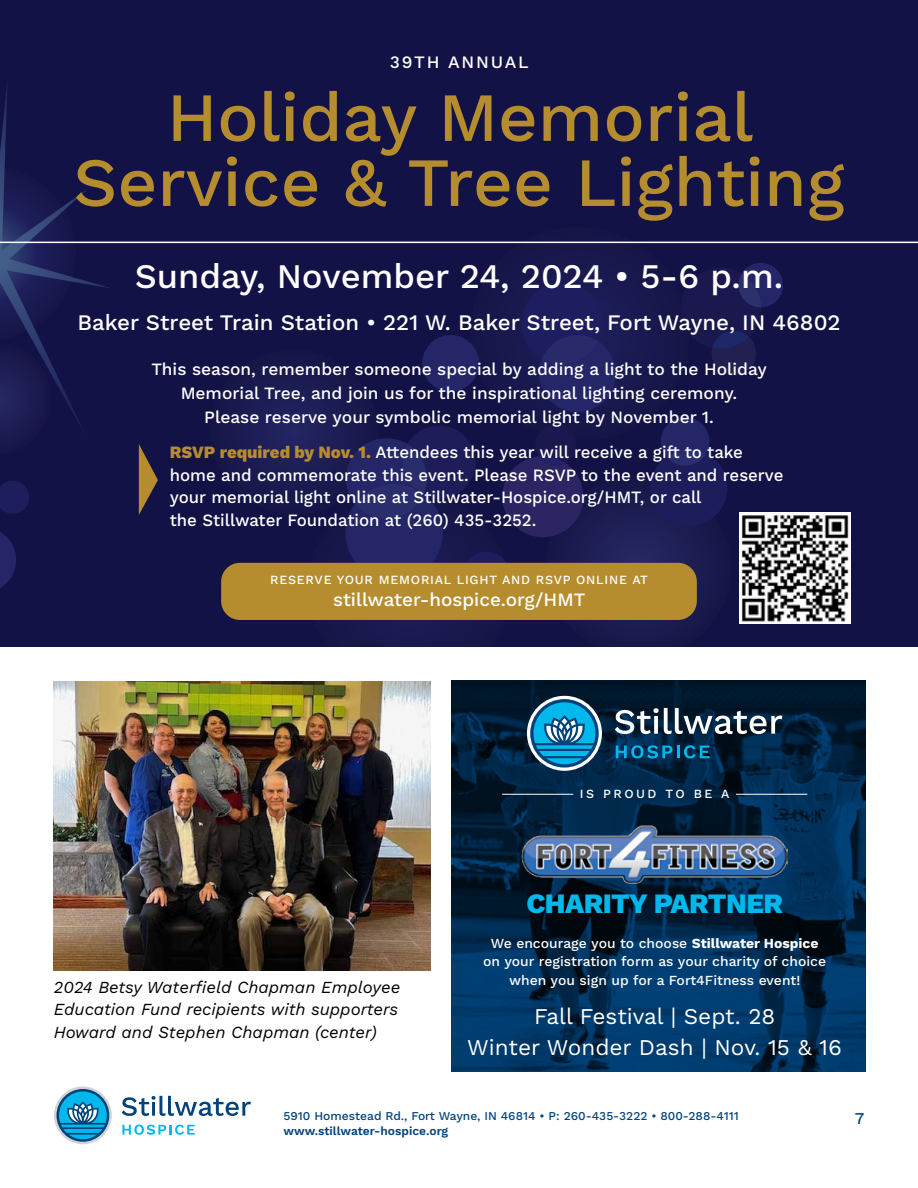
<style>
.page{position:relative;width:918px;height:1188px;background:#fff}
.page>*{position:absolute;margin:0;border:0;box-sizing:border-box;transform-origin:0 0}
.t1{font:500 69px/65.1px "Work Sans";color:#b68d2e;text-align:center}
.t2{font:500 34.5px "Work Sans";color:#fff}
.t3{font:800 28.05px "Work Sans";letter-spacing:-.02em;color:#00b8ec}
.t4{font:22.5px/30.8px "Work Sans";color:#fff;text-align:center}
.t5{font:500 22.2px "Work Sans";color:#fff}
.t6{font:500 18.75px "Work Sans";color:#fff}
.t7{font:500 17.4px "Work Sans";letter-spacing:.1em;color:#fff}
.t8{font:500 17.25px/22.5px "Work Sans";color:#fff;text-align:center}
.t9{font:italic 16.8px/22.5px "Work Sans";color:#000}
.t10{font:500 16.5px "Work Sans";color:#00437b}
.t11{font:500 13.8px/18.5px "Work Sans";color:#fff;text-align:center}
.t12{font:500 12.6px "Work Sans";letter-spacing:.06em;color:#fff}
.t13{font:500 12.45px "Work Sans";letter-spacing:.2em;color:#fff}
.t14{font:500 12px "Work Sans";color:#00437b}
.t15{font:600 12px "Work Sans";color:#00437b}
.s1{font-weight:800;color:#b68d2e}
.s2{font-weight:700}
</style>
<div class="page">
<img style="left:54px;top:682px;width:376px;height:288px">
<svg style="left:122px;top:1096px;width:129px;height:20px"></svg>
<svg style="left:122px;top:1125px;width:73px;height:10px"></svg>
<svg style="left:54px;top:1086px;width:58px;height:58px"></svg>
<svg style="left:57px;top:1089px;width:52px;height:53px;background:#42a1c8"></svg>
<div style="left:0;top:0;width:918px;height:647px;background:#131246"></div>
<svg style="left:457px;top:241px;width:246px;height:3px"></svg>
<svg style="left:0;top:481px;width:29px;height:33px"></svg>
<svg style="left:0;top:532px;width:16px;height:56px"></svg>
<svg style="left:0;top:83px;width:112px;height:354px"></svg>
<svg style="left:221px;top:263px;width:565px;height:377px"></svg>
<hr style="left:0;top:242px;width:918px;height:1px;background:#fff">
<svg style="left:139px;top:444px;width:19px;height:71px"></svg>
<div style="left:221px;top:563px;width:476px;height:57px;background:#b68d2e;border-radius:19px"></div>
<img style="left:739px;top:512px;width:111px;height:111px">
<svg style="left:451px;top:680px;width:415px;height:392px;background:#00284a"></svg>
<img style="left:522px;top:825px;width:265px;height:58px">
<svg style="left:615px;top:708px;width:167px;height:26px"></svg>
<svg style="left:616px;top:745px;width:94px;height:13px"></svg>
<div style="left:527px;top:696px;width:75px;height:75px;background:#fff;border-radius:50%"></div>
<svg style="left:530px;top:699px;width:69px;height:69px;background:#2b8cb5"></svg>
<hr style="left:502px;top:794px;width:71px;height:1px;background:#fff">
<hr style="left:736px;top:794px;width:71px;height:1px;background:#fff">
<p class="t7" style="left:390px;top:52px;width:140px">39TH ANNUAL</p>
<h1 class="t1" style="left:73px;top:88px;width:773px">Holiday Memorial<br>Service &amp; Tree Lighting</h1>
<h2 class="t2" style="left:135px;top:256px;width:650px">Sunday, November 24, 2024 • 5-6 p.m.</h2>
<p class="t5" style="left:77px;top:309px;width:765px">Baker Street Train Station • 221 W. Baker Street, Fort Wayne, IN 46802</p>
<p class="t8" style="left:152px;top:358px;width:617px;line-height:24px">This season, remember someone special by adding a light to the Holiday<br>Memorial Tree, and join us for the inspirational lighting ceremony.<br>Please reserve your symbolic memorial light by November 1.</p>
<p class="t8" style="left:170px;top:442px;width:615px;text-align:left"><span class="s1">RSVP required by Nov. 1.</span> Attendees this year will receive a gift to take home and commemorate this event. Please RSVP to the event and reserve your memorial light online at Stillwater-Hospice.org/HMT, or call<br>the Stillwater Foundation at (260) 435-3252.</p>
<p class="t12" style="left:270px;top:572px;width:379px">RESERVE YOUR MEMORIAL LIGHT AND RSVP ONLINE AT</p>
<p class="t6" style="left:333px;top:588px;width:254px">stillwater-hospice.org/HMT</p>
<p class="t13" style="left:580px;top:786px;width:151px">IS PROUD TO BE A</p>
<p class="t9" style="left:54px;top:975px;width:348px">2024 Betsy Waterfield Chapman Employee<br>Education Fund recipients with supporters<br>Howard and Stephen Chapman (center)</p>
<h3 class="t3" style="left:526px;top:888px;width:258px">CHARITY PARTNER</h3>
<p class="t11" style="left:483px;top:934px;width:344px">We encourage you to choose <span class="s2">Stillwater Hospice </span>on your registration form as your charity of choice when you sign up for a Fort4Fitness event!</p>
<h3 class="t4" style="left:467px;top:1002px;width:376px">Fall Festival | Sept. 28<br>Winter Wonder Dash | Nov. 15 &amp; 16</h3>
<p class="t14" style="left:284px;top:1109px;width:457px">5910 Homestead Rd., Fort Wayne, IN 46814 • P: 260-435-3222 • 800-288-4111</p>
<p class="t15" style="left:284px;top:1124px;width:166px">www.stillwater-hospice.org</p>
<p class="t10" style="left:855px;top:1108px;width:11px">7</p>
</div>
